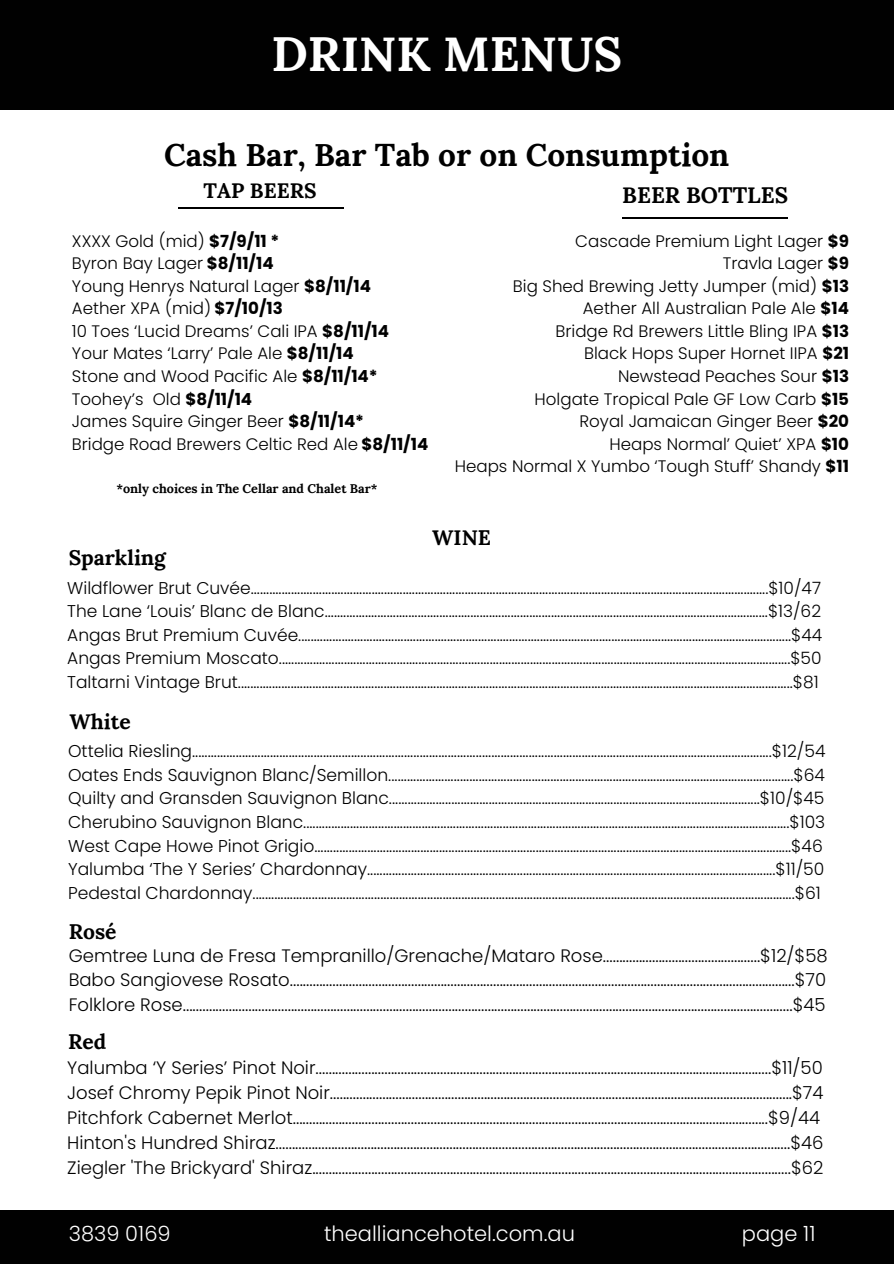
<style>
.page{position:relative;width:894px;height:1264px;background:#fff}
.page>*{position:absolute;margin:0;border:0;box-sizing:border-box;transform-origin:0 0}
.t1{font:700 48px "Lora";color:#fff}
.t2{font:700 31.5px "Lora";color:#000}
.t3{font:700 22.35px "Lora";color:#000}
.t4{font:300 21px "Poppins";color:#fff}
.t5{font:700 21px "Lora";color:#000}
.t6{font:700 20.85px "Lora";color:#000}
.t7{font:300 18px/24.8px "Poppins";color:#000}
.t8{font:300 17.1px/23.5px "Poppins";color:#000}
.t9{font:300 16.95px/23.4px "Poppins";color:#000;text-align:justify}
.t10{font:300 16.65px/22.5px "Poppins";color:#000;text-align:right}
.t11{font:700 12.6px "Lora";color:#000}
.s1{font-weight:700}
</style>
<div class="page">
<div style="left:0;top:0;width:892px;height:109px;background:#010101"></div>
<div style="left:0;top:1210px;width:892px;height:53px;background:#010101"></div>
<hr style="left:622px;top:218px;width:165px;height:1px;background:#000">
<hr style="left:178px;top:207px;width:166px;height:2px;background:#000">
<h1 class="t1" style="left:271px;top:23px;width:352px">DRINK MENUS</h1>
<h2 class="t2" style="left:164px;top:134px;width:566px">Cash Bar, Bar Tab or on Consumption</h2>
<h3 class="t6" style="left:203px;top:177px;width:114px">TAP BEERS</h3>
<h3 class="t3" style="left:622px;top:180px;width:167px">BEER BOTTLES</h3>
<h6 class="t10" style="left:454px;top:230px;width:395px">Cascade Premium Light Lager <span class="s1">$9<br></span>Travla Lager <span class="s1">$9<br></span>Big Shed Brewing Jetty Jumper (mid) <span class="s1">$13<br></span>Aether All Australian Pale Ale <span class="s1">$14<br></span>Bridge Rd Brewers Little Bling IPA <span class="s1">$13<br></span>Black Hops Super Hornet IIPA <span class="s1">$21<br></span>Newstead Peaches Sour <span class="s1">$13<br></span>Holgate Tropical Pale GF Low Carb <span class="s1">$15<br></span>Royal Jamaican Ginger Beer <span class="s1">$20<br></span>Heaps Normal’ Quiet’ XPA <span class="s1">$10<br></span>Heaps Normal X Yumbo ‘Tough Stuff’ Shandy <span class="s1">$11</span></h6>
<h5 class="t10" style="left:72px;top:230px;width:358px;text-align:left">XXXX Gold (mid) <span class="s1">$7/9/11 *<br></span>Byron Bay Lager <span class="s1">$8/11/14<br></span>Young Henrys Natural Lager <span class="s1">$8/11/14<br></span>Aether XPA (mid) <span class="s1">$7/10/13<br></span>10 Toes ‘Lucid Dreams’ Cali IPA <span class="s1">$8/11/14<br></span>Your Mates ‘Larry’ Pale Ale <span class="s1">$8/11/14<br></span>Stone and Wood Pacific Ale <span class="s1">$8/11/14*<br></span>Toohey’s Old <span class="s1">$8/11/14<br></span>James Squire Ginger Beer <span class="s1">$8/11/14*<br></span>Bridge Road Brewers Celtic Red Ale <span class="s1">$8/11/14</span></h5>
<h5 class="t11" style="left:116px;top:480px;width:263px">*only choices in The Cellar and Chalet Bar*</h5>
<h4 class="t5" style="left:69px;top:544px;width:99px">Sparkling</h4>
<h6 class="t5" style="left:432px;top:524px;width:60px">WINE</h6>
<p class="t9" style="left:67px;top:576px;width:756px">Wildflower Brut Cuvée.......................................................................................................................................................................$10/47<br>The Lane ‘Louis’ Blanc de Blanc...............................................................................................................................................$13/62<br>Angas Brut Premium Cuvée...............................................................................................................................................................$44<br>Angas Premium Moscato.....................................................................................................................................................................$50<br>Taltarni Vintage Brut...................................................................................................................................................................................$81</p>
<h6 class="t5" style="left:69px;top:707px;width:63px">White</h6>
<h3 class="t8" style="left:68px;top:739px;width:758px">Ottelia Riesling..........................................................................................................................................................................................$12/54<br>Oates Ends Sauvignon Blanc/Semillon..................................................................................................................................$64<br>Quilty and Gransden Sauvignon Blanc.......................................................................................................................$10/$45<br>Cherubino Sauvignon Blanc............................................................................................................................................................$103<br>West Cape Howe Pinot Grigio.........................................................................................................................................................$46<br>Yalumba ‘The Y Series’ Chardonnay...................................................................................................................................$11/50<br>Pedestal Chardonnay..............................................................................................................................................................................$61</h3>
<h6 class="t5" style="left:69px;top:918px;width:49px">Rosé</h6>
<h4 class="t7" style="left:69px;top:942px;width:760px;text-align:justify">Gemtree Luna de Fresa Tempranillo/Grenache/Mataro Rose................................................$12/$58<br>Babo Sangiovese Rosato..........................................................................................................................................................$70<br>Folklore Rose..........................................................................................................................................................................................$45</h4>
<h4 class="t5" style="left:68px;top:1027px;width:40px">Red</h4>
<p class="t7" style="left:67px;top:1055px;width:757px">Yalumba ‘Y Series’ Pinot Noir...........................................................................................................................................$11/50<br>Josef Chromy Pepik Pinot Noir.............................................................................................................................................$74<br>Pitchfork Cabernet Merlot.................................................................................................................................................$9/44<br>Hinton's Hundred Shiraz.............................................................................................................................................................$46<br>Ziegler 'The Brickyard' Shiraz..................................................................................................................................................$62</p>
<h4 class="t4" style="left:69px;top:1218px;width:103px">3839 0169</h4>
<h6 class="t4" style="left:324px;top:1218px;width:252px">thealliancehotel.com.au</h6>
<h5 class="t4" style="left:741px;top:1218px;width:75px">page 11</h5>
</div>
